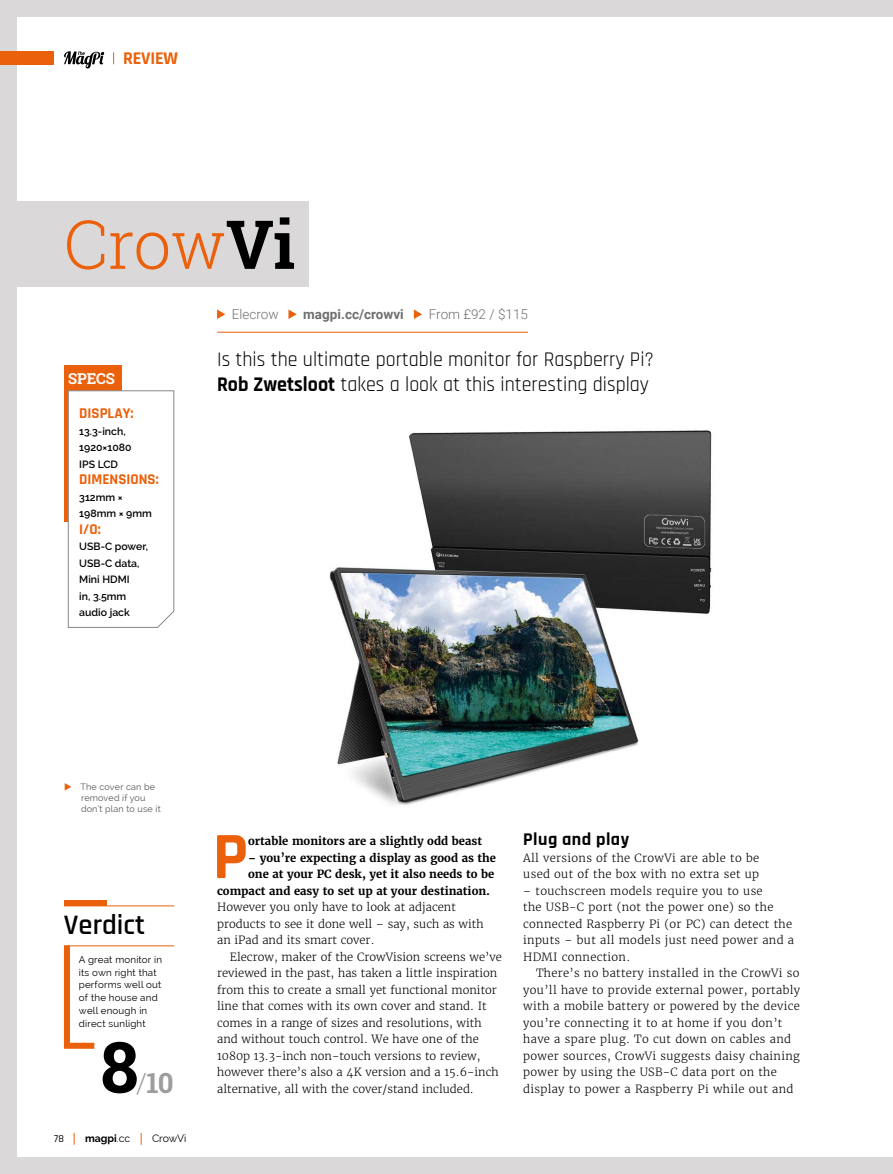
<style>
.page{position:relative;width:893px;height:1174px;background:#fff}
.page>*{position:absolute;margin:0;border:0;box-sizing:border-box;transform-origin:0 0}
.t1{font:700 70.5px "Roboto Slab";color:#000}
.t2{font:300 67.5px "Roboto Slab";color:#eb600a}
.t3{font:700 66.75px "Rajdhani";color:#eb600a}
.t4{font:600 28.5px "Rajdhani";color:#000}
.t5{font:700 27.75px "Roboto Slab";color:#9d9d9c}
.t6{font:21px/24.8px "Rajdhani";color:#000;scale:.95 1}
.t7{font:700 18px "Rajdhani";letter-spacing:.025em;color:#000}
.t8{font:700 18px "Rajdhani";letter-spacing:-.01em;color:#eb600a}
.t9{font:700 15px "Rajdhani";color:#eb600a}
.t10{font:700 15px "Roboto Slab";letter-spacing:-.01em;color:#fff}
.t11{font:300 13.5px "Roboto";color:#706f6f}
.t12{font:700 13.5px "Roboto";color:#706f6f}
.t13{font:300 11.25px/16.5px "Merriweather";letter-spacing:.025em;color:#000}
.t14{font:300 11.25px/16.5px "Merriweather";color:#000}
.t15{font:700 11.25px "Merriweather";color:#000}
.t16{font:600 10.5px/16.5px "Raleway";color:#000}
.t17{font:700 10.5px "Raleway";color:#000}
.t18{font:10.5px "Raleway";letter-spacing:-.015em;color:#000}
.t19{font:500 10.5px "Rajdhani";color:#000}
.t20{font:9.75px/12.8px "Raleway";letter-spacing:.02em;color:#000}
.t21{font:9px/10.9px "Raleway";letter-spacing:.02em;color:#575756}
.s1{font-weight:700;color:#000}
.s2{font-weight:700}
.s3{font-weight:300}
.s4{font-weight:400}
</style>
<div class="page">
<div style="left:0;top:0;width:893px;height:16px;background:#dad8d8"></div>
<div style="left:0;top:1157px;width:893px;height:17px;background:#dad8d8"></div>
<div style="left:0;top:0;width:16px;height:1174px;background:#dad8d8"></div>
<img style="left:329px;top:430px;width:383px;height:375px">
<div style="left:0;top:201px;width:309px;height:86px;background:#dad8d8"></div>
<div style="left:64px;top:365px;width:57px;height:157px;background:#eb600a"></div>
<svg style="left:68px;top:390px;width:107px;height:238px"></svg>
<svg style="left:64px;top:946px;width:36px;height:103px"></svg>
<hr style="left:64px;top:945px;width:110px;height:1px;background:#eb600a">
<hr style="left:64px;top:905px;width:110px;height:1px;background:#eb600a">
<div style="left:64px;top:900px;width:43px;height:6px;background:#eb600a"></div>
<hr style="left:217px;top:332px;width:311px;height:1px;background:#eb600a">
<svg style="left:217px;top:309px;width:8px;height:10px"></svg>
<svg style="left:288px;top:309px;width:9px;height:10px"></svg>
<svg style="left:414px;top:309px;width:8px;height:10px"></svg>
<div style="left:0;top:51px;width:53px;height:13px;background:#eb600a"></div>
<svg style="left:64px;top:51px;width:40px;height:17px"></svg>
<h3 class="t8" style="left:123px;top:48px;width:56px">REVIEW</h3>
<h2 class="t2" style="left:64px;top:198px;width:233px">Crow<span class="s1">Vi</span></h2>
<h3 class="t10" style="left:68px;top:368px;width:48px">SPECS</h3>
<h3 class="t9" style="left:79px;top:404px;width:56px">DISPLAY:</h3>
<p class="t16" style="left:79px;top:423px;width:54px">13.3-inch,<br>1920×1080<br>IPS LCD</p>
<h3 class="t9" style="left:79px;top:470px;width:81px">DIMENSIONS:</h3>
<p class="t16" style="left:79px;top:489px;width:74px">312mm ×<br>198mm × 9mm</p>
<h3 class="t9" style="left:79px;top:520px;width:23px">I/O:</h3>
<p class="t16" style="left:79px;top:538px;width:70px">USB-C power,<br>USB-C data,<br>Mini HDMI<br>in, 3.5mm audio jack</p>
<p class="t11" style="left:232px;top:305px;width:48px">Elecrow</p>
<p class="t12" style="left:303px;top:305px;width:102px">magpi.cc/crowvi</p>
<p class="t11" style="left:429px;top:305px;width:101px">From £92 / $115</p>
<h3 class="t6" style="left:217px;top:348px;width:461px">Is this the ultimate portable monitor for Raspberry Pi?<br><span class="s2">Rob Zwetsloot</span> takes a look at this interesting display</h3>
<p class="t21" style="left:80px;top:781px;width:82px">The cover can be removed if you don’t plan to use it</p>
<h3 class="t4" style="left:64px;top:907px;width:83px">Verdict</h3>
<p class="t20" style="left:79px;top:953px;width:85px">A great monitor in its own right that performs well out of the house and well enough in direct sunlight</p>
<h1 class="t1" style="left:100px;top:1018px;width:40px">8</h1>
<h3 class="t5" style="left:136px;top:1063px;width:39px"><span class="s3">/</span>10</h3>
<p class="t19" style="left:54px;top:1132px;width:11px">78</p>
<p class="t17" style="left:85px;top:1132px;width:47px">magpi<span class="s4">.cc</span></p>
<p class="t18" style="left:152px;top:1132px;width:36px">CrowVi</p>
<h3 class="t3" style="left:213px;top:816px;width:37px">P</h3>
<p class="t15" style="left:248px;top:833px;width:235px">ortable monitors are a slightly odd beast</p>
<p class="t15" style="left:248px;top:850px;width:249px">– you’re expecting a display as good as the</p>
<p class="t15" style="left:248px;top:866px;width:248px">one at your PC desk, yet it also needs to be</p>
<p class="t15" style="left:217px;top:883px;width:275px">compact and easy to set up at your destination.</p>
<p class="t14" style="left:217px;top:898px;width:268px">However you only have to look at adjacent products to see it done well – say, such as with an iPad and its smart cover.</p>
<p class="t14" style="left:217px;top:948px;width:286px;text-indent:13px">Elecrow, maker of the CrowVision screens we’ve reviewed in the past, has taken a little inspiration from this to create a small yet functional monitor line that comes with its own cover and stand. It comes in a range of sizes and resolutions, with and without touch control. We have one of the 1080p 13.3-inch non-touch versions to review, however there’s also a 4K version and a 15.6-inch alternative, all with the cover/stand included.</p>
<h3 class="t7" style="left:523px;top:828px;width:107px">Plug and play</h3>
<p class="t13" style="left:523px;top:849px;width:238px">All versions of the CrowVi are able to be used out of the box with no extra set up</p>
<p class="t13" style="left:523px;top:882px;width:272px">– touchscreen models require you to use<br>the USB-C port (not the power one) so the connected Raspberry Pi (or PC) can detect the inputs – but all models just need power and a HDMI connection.</p>
<p class="t13" style="left:523px;top:965px;width:278px;text-indent:13px">There’s no battery installed in the CrowVi so you’ll have to provide external power, portably with a mobile battery or powered by the device you’re connecting it to at home if you don’t have a spare plug. To cut down on cables and power sources, CrowVi suggests daisy chaining power by using the USB-C data port on the display to power a Raspberry Pi while out and</p>
</div>
